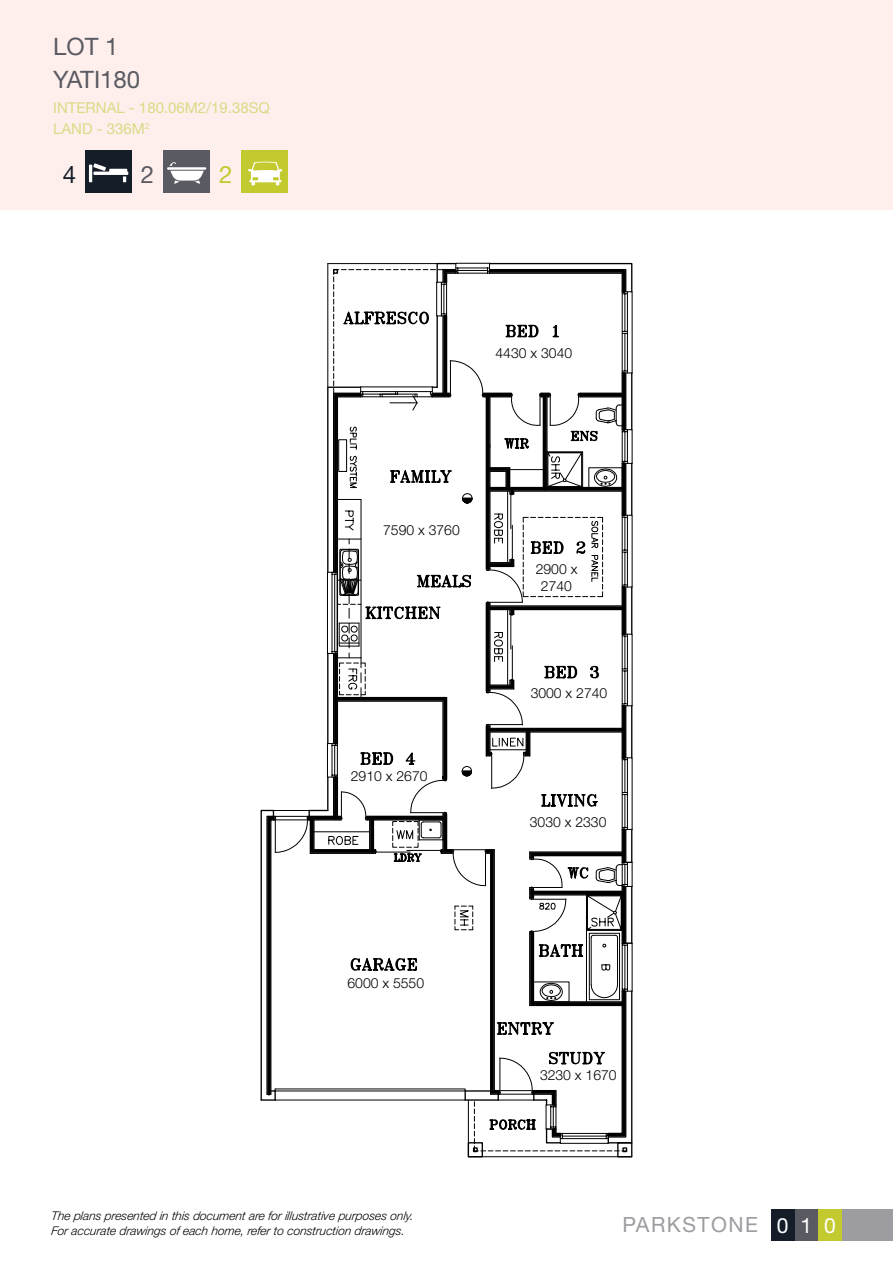
<style>
.page{position:relative;width:893px;height:1263px;background:#fff}
.page>*{position:absolute;margin:0;border:0;box-sizing:border-box;transform-origin:0 0}
.t1{font:24px/32.5px "Helvetica Neue";color:#5a5a62}
.t2{font:24px "Helvetica Neue";color:#151d28}
.t3{font:24px "Helvetica Neue";color:#c3ca2f}
.t4{font:21px "Helvetica Neue";letter-spacing:.07em;color:#9d9ca1}
.t5{font:15px/20.7px "Helvetica Neue";color:#d9db85}
.t6{font:300 13.95px/16.8px "Helvetica Neue";color:#000;text-align:center}
.t7{font:italic 300 12px/15px "Helvetica Neue";color:#000}
.s1{color:#fff}
</style>
<div class="page">
<div style="left:0;top:0;width:893px;height:209px;background:#feefed"></div>
<div style="left:794px;top:1209px;width:24px;height:31px;background:#5a5a62"></div>
<div style="left:771px;top:1209px;width:23px;height:31px;background:#151d28"></div>
<div style="left:818px;top:1209px;width:24px;height:31px;background:#c3ca2f"></div>
<div style="left:842px;top:1209px;width:51px;height:31px;background:#9d9ca1"></div>
<hr style="left:468px;top:1156px;width:164px;height:1px;background:#000">
<div style="left:617px;top:1142px;width:15px;height:15px;border:1px solid #000"></div>
<div style="left:468px;top:1142px;width:15px;height:15px;border:1px solid #000"></div>
<svg style="left:260px;top:262px;width:373px;height:890px"></svg>
<hr style="left:444px;top:284px;width:1px;height:30px;background:#000">
<hr style="left:441px;top:282px;width:1px;height:34px;background:#000">
<hr style="left:446px;top:282px;width:1px;height:34px;background:#000">
<div style="left:241px;top:150px;width:47px;height:43px;background:#c3ca2f"></div>
<svg style="left:248px;top:162px;width:34px;height:23px"></svg>
<div style="left:85px;top:150px;width:47px;height:43px;background:#151d28"></div>
<hr style="left:93px;top:172px;width:35px;height:3px;background:#fff">
<hr style="left:89px;top:165px;width:3px;height:17px;background:#fff">
<svg style="left:123px;top:176px;width:3px;height:6px"></svg>
<svg style="left:93px;top:163px;width:13px;height:8px"></svg>
<hr style="left:109px;top:169px;width:18px;height:4px;background:#fff">
<div style="left:163px;top:150px;width:47px;height:43px;background:#5a5a62"></div>
<hr style="left:167px;top:167px;width:39px;height:3px;background:#fff">
<svg style="left:170px;top:162px;width:34px;height:22px"></svg>
<h1 class="t1" style="left:53px;top:32px;width:89px">LOT 1<br>YATI180</h1>
<p class="t5" style="left:53px;top:98px;width:218px">INTERNAL - 180.06M2/19.38SQ<br>LAND - 336M<sup>2</sup></p>
<h1 class="t2" style="left:63px;top:158px;width:15px">4</h1>
<h1 class="t1" style="left:141px;top:160px;width:15px">2</h1>
<h1 class="t3" style="left:219px;top:158px;width:15px">2</h1>
<p class="t6" style="left:496px;top:343px;width:78px">4430 x 3040</p>
<p class="t6" style="left:383px;top:521px;width:78px">7590 x 3760</p>
<p class="t6" style="left:351px;top:766px;width:78px">2910 x 2670</p>
<p class="t6" style="left:347px;top:974px;width:78px">6000 x 5550</p>
<p class="t7" style="left:51px;top:1208px;width:365px">The plans presented in this document are for illustrative purposes only.<br>For accurate drawings of each home, refer to construction drawings.</p>
<p class="t6" style="left:536px;top:560px;width:43px">2900 x<br>2740</p>
<p class="t6" style="left:531px;top:684px;width:78px">3000 x 2740</p>
<p class="t6" style="left:530px;top:813px;width:78px">3030 x 2330</p>
<p class="t6" style="left:540px;top:1066px;width:78px">3230 x 1670</p>
<h2 class="t4" style="left:622px;top:1210px;width:215px">PARKSTONE <span class="s1">0 1 0</span></h2>
</div>
